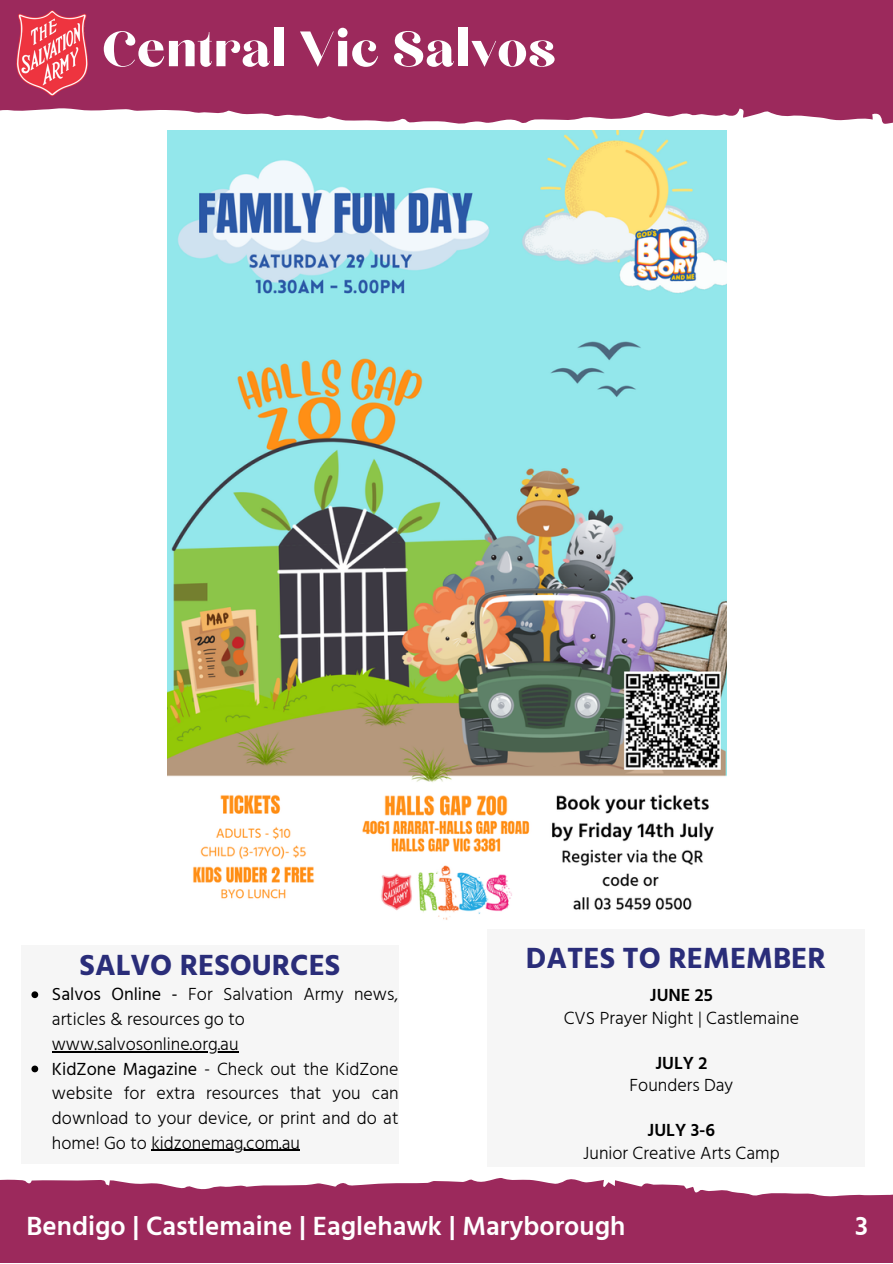
<style>
.page{position:relative;width:893px;height:1264px;background:#fff}
.page>*{position:absolute;margin:0;border:0;box-sizing:border-box;transform-origin:0 0}
.t1{font:62.1px "Chloe";color:#fff}
.t2{font:700 30px "Hind Guntur";color:#2a2d79}
.t3{font:600 27px "Hind Guntur";color:#fff}
.t4{font:300 18px/24.8px "Hind Guntur";color:#000}
.t5{font:600 18px "Hind Guntur";color:#000}
.s1{font-weight:400}
</style>
<div class="page">
<svg style="left:0;top:0;width:892px;height:167px;fill:#9c295c"></svg>
<img style="left:14px;top:8px;width:75px;height:89px">
<div style="left:487px;top:928px;width:377px;height:238px;background:#f6f6f6"></div>
<svg style="left:0;top:1178px;width:892px;height:84px;background:#a43c6a"></svg>
<div style="left:21px;top:944px;width:378px;height:219px;background:#f6f6f6"></div>
<svg style="left:31px;top:991px;width:7px;height:7px"></svg>
<svg style="left:31px;top:1065px;width:7px;height:7px"></svg>
<hr style="left:151px;top:1149px;width:149px;height:1px;background:#000">
<hr style="left:52px;top:1050px;width:186px;height:2px;background:#000">
<img style="left:167px;top:130px;width:559px;height:790px">
<p class="t1" style="left:102px;top:20px;width:455px">Central Vic Salvos</p>
<p class="t2" style="left:80px;top:946px;width:262px">SALVO RESOURCES</p>
<p class="t4" style="left:52px;top:981px;width:348px"><span class="s1">Salvos Online -</span> For Salvation Army news, articles &amp; resources go to</p>
<p class="t4" style="left:52px;top:1055px;width:348px;text-align:justify"><span class="s1">KidZone Magazine</span> - Check out the KidZone website for extra resources that you can download to your device, or print and do at home! Go to kidzonemag.com.au</p>
<p class="t4" style="left:52px;top:1031px;width:188px">www.salvosonline.org.au</p>
<p class="t2" style="left:526px;top:940px;width:301px">DATES TO REMEMBER</p>
<p class="t5" style="left:650px;top:984px;width:65px">JUNE 25</p>
<p class="t4" style="left:563px;top:1005px;width:237px">CVS Prayer Night | Castlemaine</p>
<p class="t5" style="left:655px;top:1052px;width:54px">JULY 2</p>
<p class="t4" style="left:629px;top:1072px;width:105px">Founders Day</p>
<p class="t5" style="left:647px;top:1119px;width:69px">JULY 3-6</p>
<p class="t4" style="left:583px;top:1140px;width:198px">Junior Creative Arts Camp</p>
<p class="t3" style="left:27px;top:1210px;width:600px">Bendigo | Castlemaine | Eaglehawk | Maryborough</p>
<p class="t3" style="left:855px;top:1210px;width:14px">3</p>
</div>
